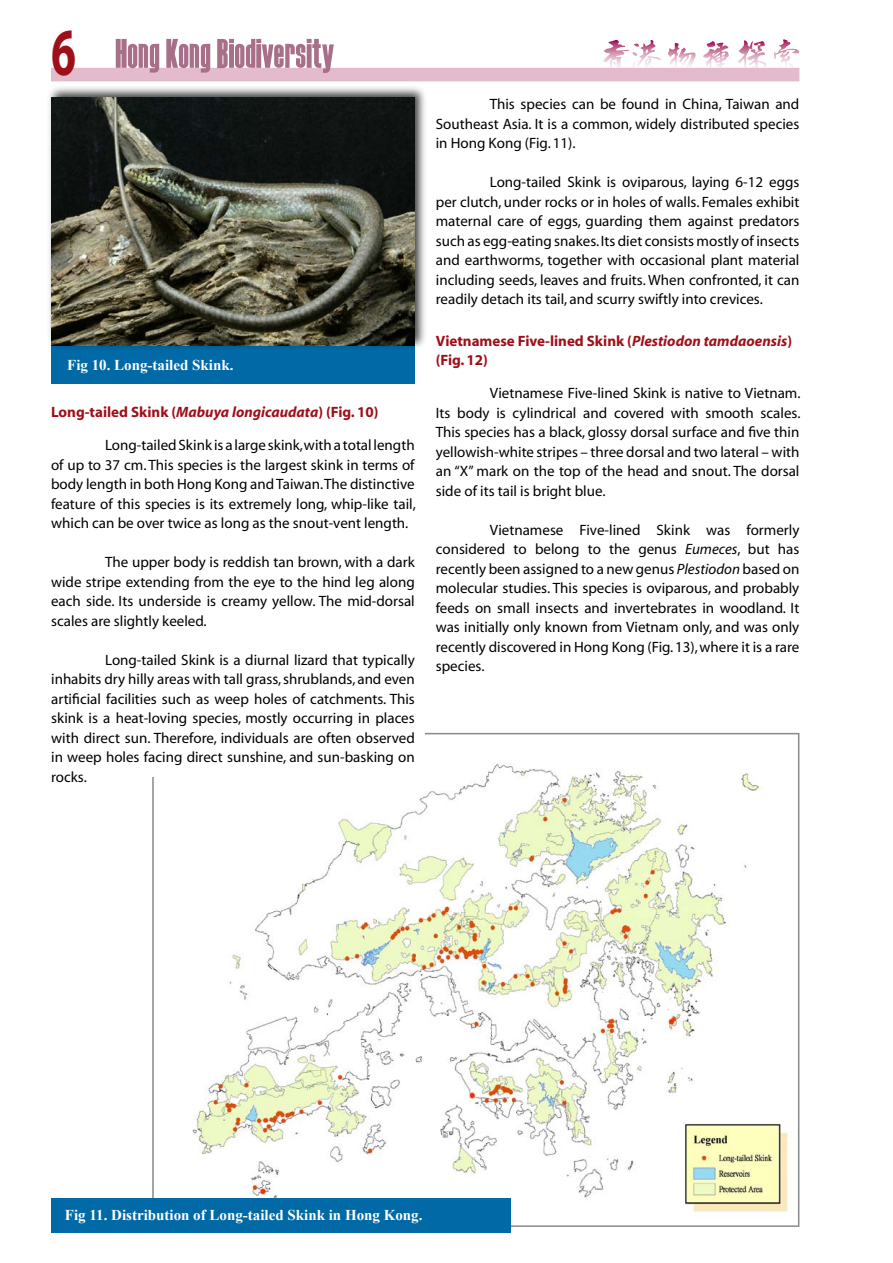
<style>
.page{position:relative;width:893px;height:1263px;background:#fff}
.page>*{position:absolute;margin:0;border:0;box-sizing:border-box;transform-origin:0 0}
.t1{font:700 67.5px "Myriad";color:#9e1019;scale:.67 1}
.t2{font:15px/19.5px "Myriad";color:#000;text-align:justify}
.t3{font:700 15px "Times New Roman";color:#fff}
.t4{font:700 15px/19.5px "Myriad";color:#9e1019}
.s1{font-style:italic}
</style>
<div class="page">
<img style="left:192px;top:764px;width:596px;height:448px">
<div style="left:134px;top:639px;width:291px;height:137px;background:#fff"></div>
<div style="left:51px;top:1198px;width:460px;height:34px;background:#0069a6"></div>
<svg style="left:602px;top:40px;width:59px;height:28px"></svg>
<svg style="left:668px;top:43px;width:28px;height:25px"></svg>
<svg style="left:703px;top:41px;width:27px;height:27px"></svg>
<svg style="left:737px;top:40px;width:29px;height:28px"></svg>
<svg style="left:774px;top:39px;width:25px;height:29px"></svg>
<div style="left:52px;top:69px;width:747px;height:12px;background:#e4bacd"></div>
<div style="left:51px;top:68px;width:748px;height:13px;border:2px solid #e4bacd"></div>
<svg style="left:116px;top:39px;width:43px;height:34px"></svg>
<svg style="left:166px;top:39px;width:44px;height:34px"></svg>
<svg style="left:217px;top:39px;width:117px;height:34px"></svg>
<div style="left:51px;top:317px;width:364px;height:67px;background:#0069a6"></div>
<div style="left:46px;top:85px;width:383px;height:265px;background:#000;opacity:.75"></div>
<img style="left:51px;top:98px;width:364px;height:247px">
<h1 class="t1" style="left:51px;top:18px;width:39px">6</h1>
<p class="t3" style="left:67px;top:354px;width:168px">Fig 10. Long-tailed Skink.</p>
<p class="t4" style="left:51px;top:403px;width:329px">Long-tailed Skink (<span class="s1">Mabuya longicaudata</span>) (Fig. 10)</p>
<p class="t2" style="left:51px;top:436px;width:366px;text-indent:54px">Long-tailedSkink is a large skink,witha total length of up to 37 cm. This species is the largest skink in terms of body length in both Hong Kong andTaiwan.The distinctive feature of this species is its extremely long, whip-like tail, which can be over twice as long as the snout-vent length.</p>
<p class="t2" style="left:51px;top:553px;width:365px;text-indent:54px">The upper body is reddish tan brown, with a dark wide stripe extending from the eye to the hind leg along each side. Its underside is creamy yellow. The mid-dorsal scales are slightly keeled.</p>
<p class="t2" style="left:51px;top:650px;width:365px;text-indent:54px">Long-tailed Skink is a diurnal lizard that typically inhabits dry hilly areas with tall grass,shrublands, and even artificial facilities such as weep holes of catchments. This skink is a heat-loving species, mostly occurring in places with direct sun. Therefore, individuals are often observed in weep holes facing direct sunshine, and sun-basking on rocks.</p>
<p class="t2" style="left:436px;top:95px;width:365px;text-indent:54px">This species can be found in China, Taiwan and Southeast Asia. It is a common, widely distributed species in Hong Kong (Fig. 11).</p>
<p class="t2" style="left:436px;top:173px;width:365px;text-indent:54px">Long-tailed Skink is oviparous, laying 6-12 eggs per clutch, under rocks or in holes of walls. Females exhibit maternal care of eggs, guarding them against predators such as egg-eating snakes.Its diet consists mostly of insects and earthworms, together with occasional plant material including seeds, leaves and fruits. When confronted, it can readily detach its tail, and scurry swiftly into crevices.</p>
<p class="t4" style="left:436px;top:331px;width:358px">Vietnamese Five-lined Skink (<span class="s1">Plestiodon tamdaoensis</span>) (Fig. 12)</p>
<p class="t2" style="left:436px;top:384px;width:366px;text-indent:54px">Vietnamese Five-lined Skink is native to Vietnam.<br>Its body is cylindrical and covered with smooth scales.<br>This species has a black, glossy dorsal surface and five thin yellowish-white stripes – three dorsal and two lateral – with an “X” mark on the top of the head and snout. The dorsal side of its tail is bright blue.</p>
<p class="t2" style="left:436px;top:521px;width:365px;text-indent:54px">Vietnamese Five-lined Skink was formerly considered to belong to the genus <span class="s1">Eumeces</span>, but has recently been assigned to a new genus <span class="s1">Plestiodon</span> based on molecular studies. This species is oviparous, and probably feeds on small insects and invertebrates in woodland. It was initially only known from Vietnam only, and was only recently discovered in Hong Kong (Fig.13),where it is a rare species.</p>
<p class="t3" style="left:65px;top:1204px;width:359px">Fig 11. Distribution of Long-tailed Skink in Hong Kong.</p>
<p class="t3" style="left:78px;top:1204px;width:370px">Fig 3. Distribution of Chinese Forest Skink in Hong Kong</p>
</div>
